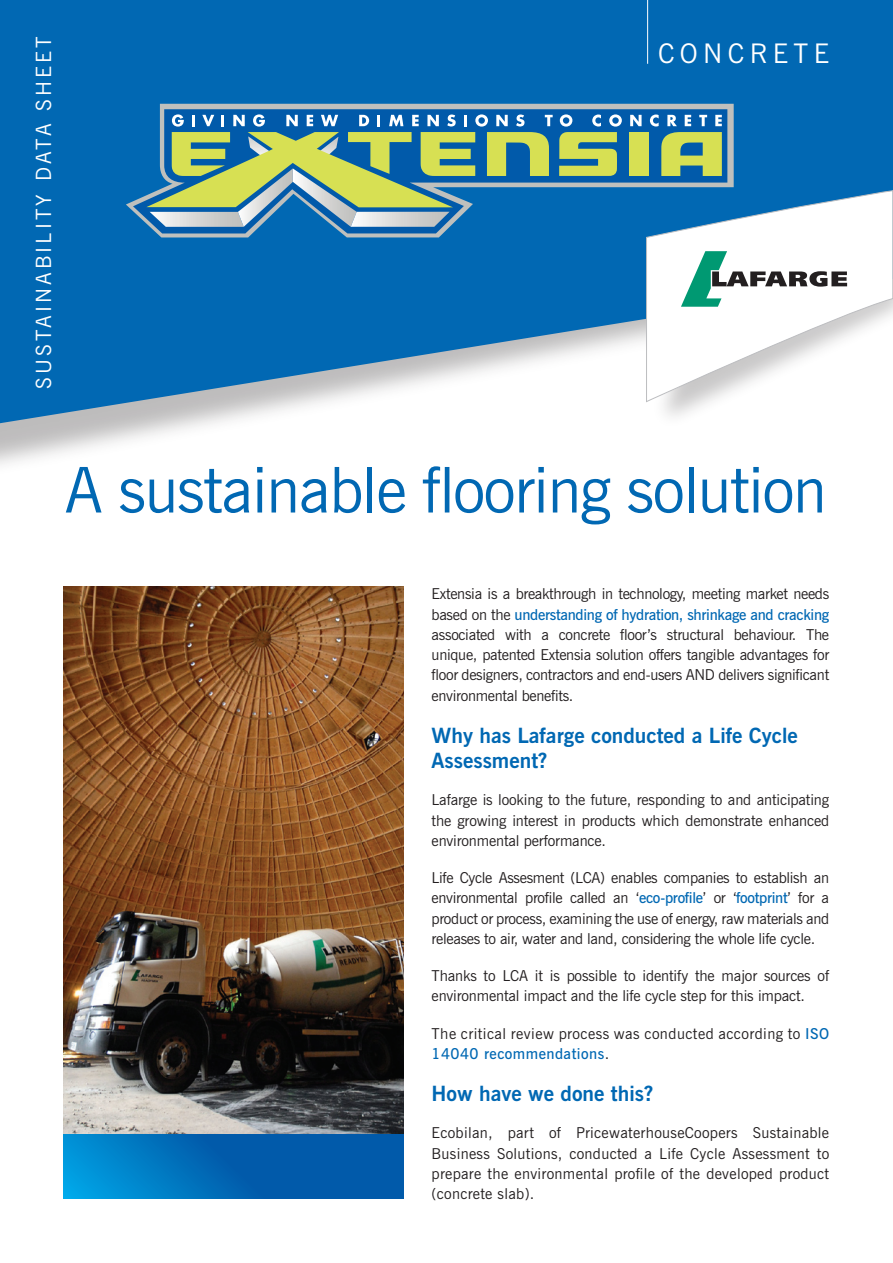
<style>
.page{position:relative;width:893px;height:1263px;background:#fff}
.page>*{position:absolute;margin:0;border:0;box-sizing:border-box;transform-origin:0 0}
.t1{font:63px "News Gothic BT";letter-spacing:-.02em;color:#0168b3}
.t2{font:27px "News Gothic BT";letter-spacing:.2em;color:#fff}
.t3{font:700 21px/25.2px "News Gothic BT";color:#0168b3}
.t4{font:21px "News Gothic BT";letter-spacing:.15em;color:#fff}
.t5{font:15px/20.2px "News Gothic BT";letter-spacing:-.01em;color:#231f20;text-align:justify}
.t6{font:15px/20.2px "News Gothic BT";letter-spacing:.03em;color:#231f20}
.s1{font-weight:600;color:#0168b3}
</style>
<div class="page">
<svg style="left:0;top:428px;width:189px;height:10px"></svg>
<svg style="left:0;top:0;width:893px;height:428px;background:#237bba"></svg>
<div style="left:650px;top:272px;width:243px;height:160px;background:#fff"></div>
<svg style="left:646px;top:190px;width:247px;height:212px"></svg>
<hr style="left:647px;top:0;width:1px;height:64px;background:#fff">
<svg style="left:126px;top:104px;width:608px;height:133px;background:#7aa1bc"></svg>
<svg style="left:133px;top:109px;width:594px;height:124px;background:#136cb1"></svg>
<div style="left:629px;top:132px;width:20px;height:44px;background:#d7e053"></div>
<svg style="left:146px;top:114px;width:407px;height:113px;background:#70a096"></svg>
<svg style="left:559px;top:114px;width:63px;height:62px;background:#7da782"></svg>
<svg style="left:630px;top:115px;width:12px;height:11px"></svg>
<svg style="left:650px;top:115px;width:72px;height:61px;background:#78a586"></svg>
<img style="left:64px;top:587px;width:340px;height:548px">
<svg style="left:64px;top:1135px;width:340px;height:63px;background:#006bb7"></svg>
<h3 class="t4" style="left:31px;top:389px;width:355px;rotate:-90deg">SUSTAINABILITY DATA SHEET</h3>
<h2 class="t2" style="left:658px;top:37px;width:172px">CONCRETE</h2>
<h1 class="t1" style="left:65px;top:452px;width:763px">A sustainable flooring solution</h1>
<p class="t5" style="left:432px;top:584px;width:399px">Extensia is a breakthrough in technology, meeting market needs based on the <span class="s1">understanding of hydration, shrinkage and cracking </span>associated with a concrete floor’s structural behaviour. The unique, patented Extensia solution offers tangible advantages for floor designers, contractors and end-users AND delivers significant environmental benefits.</p>
<h3 class="t3" style="left:432px;top:723px;width:368px">Why has Lafarge conducted a Life Cycle<br>Assessment?</h3>
<p class="t5" style="left:432px;top:790px;width:399px">Lafarge is looking to the future, responding to and anticipating the growing interest in products which demonstrate enhanced environmental performance.</p>
<p class="t5" style="left:432px;top:868px;width:399px">Life Cycle Assesment (LCA) enables companies to establish an environmental profile called an ‘<span class="s1">eco-profile</span>’ or ‘<span class="s1">footprint</span>’ for a product or process, examining the use of energy, raw materials and releases to air, water and land, considering the whole life cycle.</p>
<p class="t5" style="left:432px;top:966px;width:399px">Thanks to LCA it is possible to identify the major sources of environmental impact and the life cycle step for this impact.</p>
<p class="t6" style="left:432px;top:1023px;width:399px">The critical review process was conducted according to <span class="s1">ISO<br>14040 recommendations</span>.</p>
<h3 class="t3" style="left:432px;top:1081px;width:223px">How have we done this?</h3>
<p class="t5" style="left:432px;top:1123px;width:399px">Ecobilan, part of PricewaterhouseCoopers Sustainable Business Solutions, conducted a Life Cycle Assessment to prepare the environmental profile of the developed product (concrete slab).</p>
</div>
